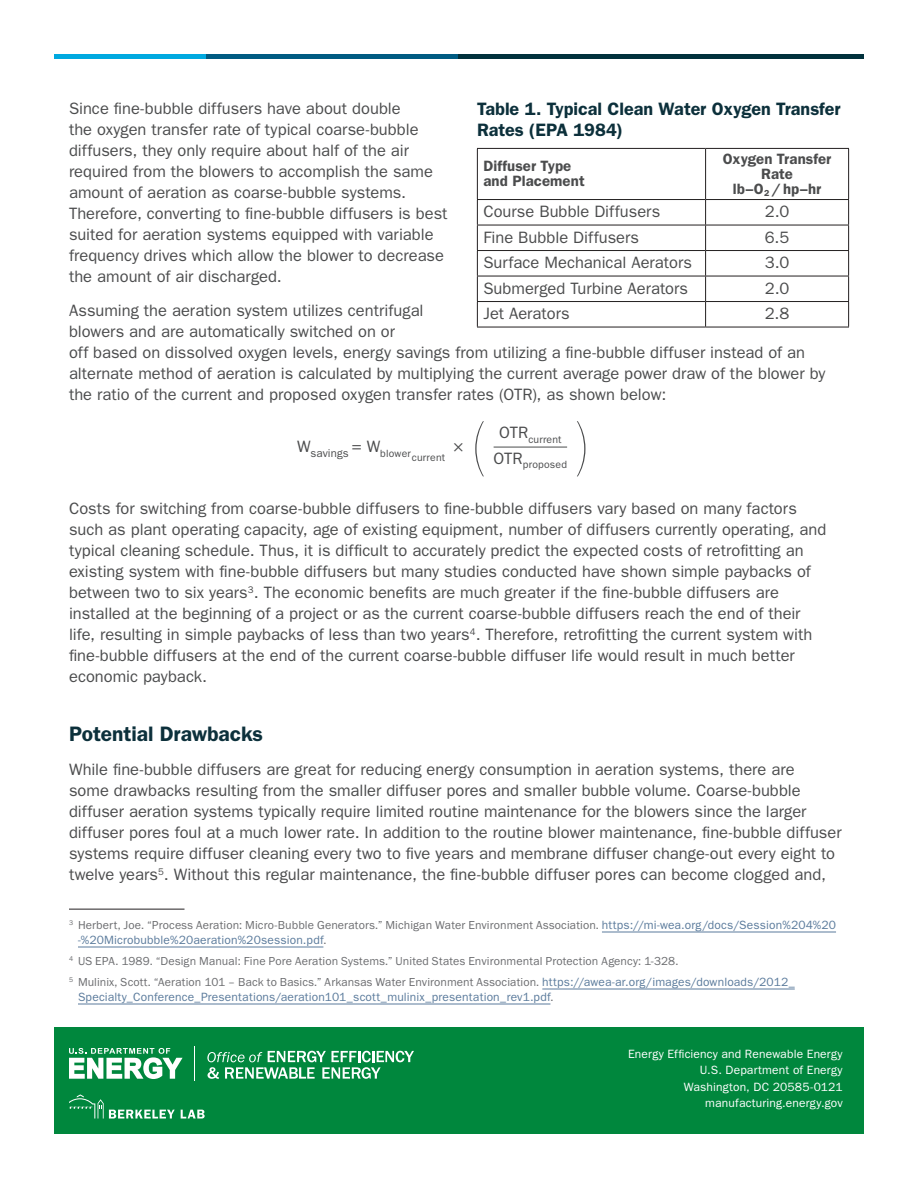
<style>
.page{position:relative;width:918px;height:1188px;background:#fff}
.page>*{position:absolute;margin:0;border:0;box-sizing:border-box;transform-origin:0 0}
.Subhead{font:600 21px "Franklin Gothic";color:#0c303b}
.Table_Head{font:600 18px/21px "Franklin Gothic";letter-spacing:-.005em;color:#0c303b}
.Body_Text{font:16.5px/21px "Franklin Gothic";color:#4b4c4d}
.Body_Text-2{font:600 15px/15px "Franklin Gothic";letter-spacing:.005em;color:#4b4c4d}
.Footnotes{font:12px/15px "Franklin Gothic URW Boo";letter-spacing:.01em;color:#6c6d70}
.Footnotes-2{font:12px/15px "Franklin Gothic";letter-spacing:.015em;color:#5b7b9c}
.Body_Text-3{font:12px "Franklin Gothic";letter-spacing:.015em;color:#fff}
.Body_Text-4{font:10.5px "Franklin Gothic";letter-spacing:.015em;color:#4b4c4d}
.s1{font-family:"Franklin Gothic";color:#5b7b9c}
.s2{font-family:"Franklin Gothic URW Boo";color:#6c6d70}
</style>
<div class="page">
<div style="left:54px;top:1028px;width:810px;height:106px;background:#00873d"></div>
<svg style="left:207px;top:1051px;width:207px;height:28px"></svg>
<svg style="left:69px;top:1048px;width:114px;height:31px"></svg>
<hr style="left:194px;top:1046px;width:1px;height:35px;background:#fff">
<hr style="left:457px;top:54px;width:407px;height:4px;background:#01313c">
<hr style="left:206px;top:54px;width:251px;height:4px;background:#005b82">
<hr style="left:54px;top:54px;width:152px;height:4px;background:#00a9e0">
<svg style="left:69px;top:1094px;width:106px;height:25px"></svg>
<svg style="left:181px;top:1110px;width:24px;height:9px"></svg>
<hr style="left:477px;top:148px;width:229px;height:1px;background:#231f20">
<hr style="left:477px;top:149px;width:1px;height:50px;background:#231f20">
<hr style="left:706px;top:148px;width:143px;height:1px;background:#231f20">
<hr style="left:705px;top:149px;width:1px;height:50px;background:#231f20">
<hr style="left:848px;top:149px;width:1px;height:50px;background:#231f20">
<hr style="left:477px;top:199px;width:229px;height:1px;background:#231f20">
<hr style="left:706px;top:199px;width:143px;height:1px;background:#231f20">
<hr style="left:477px;top:225px;width:229px;height:1px;background:#231f20">
<hr style="left:706px;top:225px;width:143px;height:1px;background:#231f20">
<hr style="left:477px;top:250px;width:229px;height:1px;background:#231f20">
<hr style="left:706px;top:250px;width:143px;height:1px;background:#231f20">
<hr style="left:477px;top:276px;width:229px;height:1px;background:#231f20">
<hr style="left:706px;top:276px;width:143px;height:1px;background:#231f20">
<hr style="left:477px;top:301px;width:229px;height:1px;background:#231f20">
<svg style="left:477px;top:200px;width:1px;height:127px"></svg>
<hr style="left:706px;top:301px;width:143px;height:1px;background:#231f20">
<svg style="left:705px;top:200px;width:1px;height:127px"></svg>
<svg style="left:848px;top:200px;width:1px;height:127px"></svg>
<hr style="left:477px;top:327px;width:229px;height:1px;background:#231f20">
<hr style="left:706px;top:327px;width:143px;height:1px;background:#231f20">
<hr style="left:494px;top:447px;width:73px;height:1px;background:#4b4c4d">
<svg style="left:475px;top:421px;width:9px;height:55px"></svg>
<svg style="left:577px;top:421px;width:8px;height:55px"></svg>
<hr style="left:602px;top:932px;width:234px;height:1px;background:#5b7b9c">
<hr style="left:78px;top:947px;width:245px;height:1px;background:#5b7b9c">
<hr style="left:542px;top:989px;width:253px;height:1px;background:#5b7b9c">
<hr style="left:78px;top:1004px;width:472px;height:1px;background:#5b7b9c">
<hr style="left:69px;top:909px;width:115px;height:1px;background:#231f20">
<p class="Body_Text" style="left:69px;top:97px;width:380px">Since fine-bubble diffusers have about double<br>the oxygen transfer rate of typical coarse-bubble diffusers, they only require about half of the air required from the blowers to accomplish the same amount of aeration as coarse-bubble systems.<br>Therefore, converting to fine-bubble diffusers is best suited for aeration systems equipped with variable frequency drives which allow the blower to decrease the amount of air discharged.</p>
<p class="Body_Text" style="left:69px;top:300px;width:758px">Assuming the aeration system utilizes centrifugal<br>blowers and are automatically switched on or<br>off based on dissolved oxygen levels, energy savings from utilizing a fine-bubble diffuser instead of an alternate method of aeration is calculated by multiplying the current average power draw of the blower by the ratio of the current and proposed oxygen transfer rates (OTR), as shown below:</p>
<p class="Table_Head" style="left:477px;top:98px;width:365px">Table 1. Typical Clean Water Oxygen Transfer<br>Rates (EPA 1984)</p>
<p class="Body_Text-2" style="left:483px;top:158px;width:103px">Diffuser Type and Placement</p>
<p class="Body_Text-2" style="left:723px;top:150px;width:110px;text-align:center">Oxygen Transfer<br>Rate<br>lb–O<sub>2</sub> / hp–hr</p>
<p class="Body_Text" style="left:483px;top:201px;width:178px">Course Bubble Diffusers</p>
<p class="Body_Text" style="left:765px;top:201px;width:26px">2.0</p>
<p class="Body_Text" style="left:483px;top:226px;width:157px">Fine Bubble Diffusers</p>
<p class="Body_Text" style="left:765px;top:226px;width:26px">6.5</p>
<p class="Body_Text" style="left:483px;top:252px;width:210px">Surface Mechanical Aerators</p>
<p class="Body_Text" style="left:765px;top:252px;width:26px">3.0</p>
<p class="Body_Text" style="left:483px;top:277px;width:206px">Submerged Turbine Aerators</p>
<p class="Body_Text" style="left:765px;top:277px;width:26px">2.0</p>
<p class="Body_Text" style="left:483px;top:303px;width:88px">Jet Aerators</p>
<p class="Body_Text" style="left:765px;top:303px;width:26px">2.8</p>
<p class="Body_Text-4" style="left:297px;top:452px;width:150px"><sup>W</sup><sup>savings</sup> <sup>=</sup> <sup>W</sup>blowercurrent</p>
<p class="Body_Text" style="left:453px;top:436px;width:11px">×</p>
<p class="Body_Text-4" style="left:499px;top:433px;width:64px"><sup>OTR</sup>current</p>
<p class="Body_Text-4" style="left:494px;top:459px;width:75px"><sup>OTR</sup>proposed</p>
<p class="Body_Text" style="left:69px;top:498px;width:759px">Costs for switching from coarse-bubble diffusers to fine-bubble diffusers vary based on many factors such as plant operating capacity, age of existing equipment, number of diffusers currently operating, and typical cleaning schedule. Thus, it is difficult to accurately predict the expected costs of retrofitting an existing system with fine-bubble diffusers but many studies conducted have shown simple paybacks of between two to six years<sup>3</sup>. The economic benefits are much greater if the fine-bubble diffusers are installed at the beginning of a project or as the current coarse-bubble diffusers reach the end of their life, resulting in simple paybacks of less than two years<sup>4</sup>. Therefore, retrofitting the current system with fine-bubble diffusers at the end of the current coarse-bubble diffuser life would result in much better economic payback.</p>
<p class="Subhead" style="left:69px;top:721px;width:196px">Potential Drawbacks</p>
<p class="Body_Text" style="left:69px;top:759px;width:774px">While fine-bubble diffusers are great for reducing energy consumption in aeration systems, there are<br>some drawbacks resulting from the smaller diffuser pores and smaller bubble volume. Coarse-bubble diffuser aeration systems typically require limited routine maintenance for the blowers since the larger diffuser pores foul at a much lower rate. In addition to the routine blower maintenance, fine-bubble diffuser systems require diffuser cleaning every two to five years and membrane diffuser change-out every eight to twelve years<sup>5</sup>. Without this regular maintenance, the fine-bubble diffuser pores can become clogged and,</p>
<p class="Footnotes" style="left:78px;top:917px;width:760px;text-indent:-9px"><sup>3</sup> Herbert, Joe. “Process Aeration: Micro-Bubble Generators.” Michigan Water Environment Association. <span class="s1">https://mi-wea.org/docs/Session%204%20 -%20Microbubble%20aeration%20session.pdf</span>.</p>
<p class="Footnotes" style="left:69px;top:953px;width:611px"><sup>4</sup> US EPA. 1989. “Design Manual: Fine Pore Aeration Systems.” United States Environmental Protection Agency: 1-328.</p>
<p class="Footnotes-2" style="left:78px;top:974px;width:718px;text-indent:-9px"><sup>5</sup> <span class="s2">Mulinix, Scott. “Aeration 101 – Back to Basics.” Arkansas Water Environment Association.</span> https://awea-ar.org/images/downloads/2012_<br>Specialty_Conference_Presentations/aeration101_scott_mulinix_presentation_rev1.pdf<span class="s2">.</span></p>
<p class="Body_Text-3" style="left:628px;top:1047px;width:216px">Energy Efficiency and Renewable Energy</p>
<p class="Body_Text-3" style="left:700px;top:1063px;width:144px">U.S. Department of Energy</p>
<p class="Body_Text-3" style="left:684px;top:1080px;width:161px">Washington, DC 20585-0121</p>
<p class="Body_Text-3" style="left:705px;top:1096px;width:139px">manufacturing.energy.gov</p>
</div>
